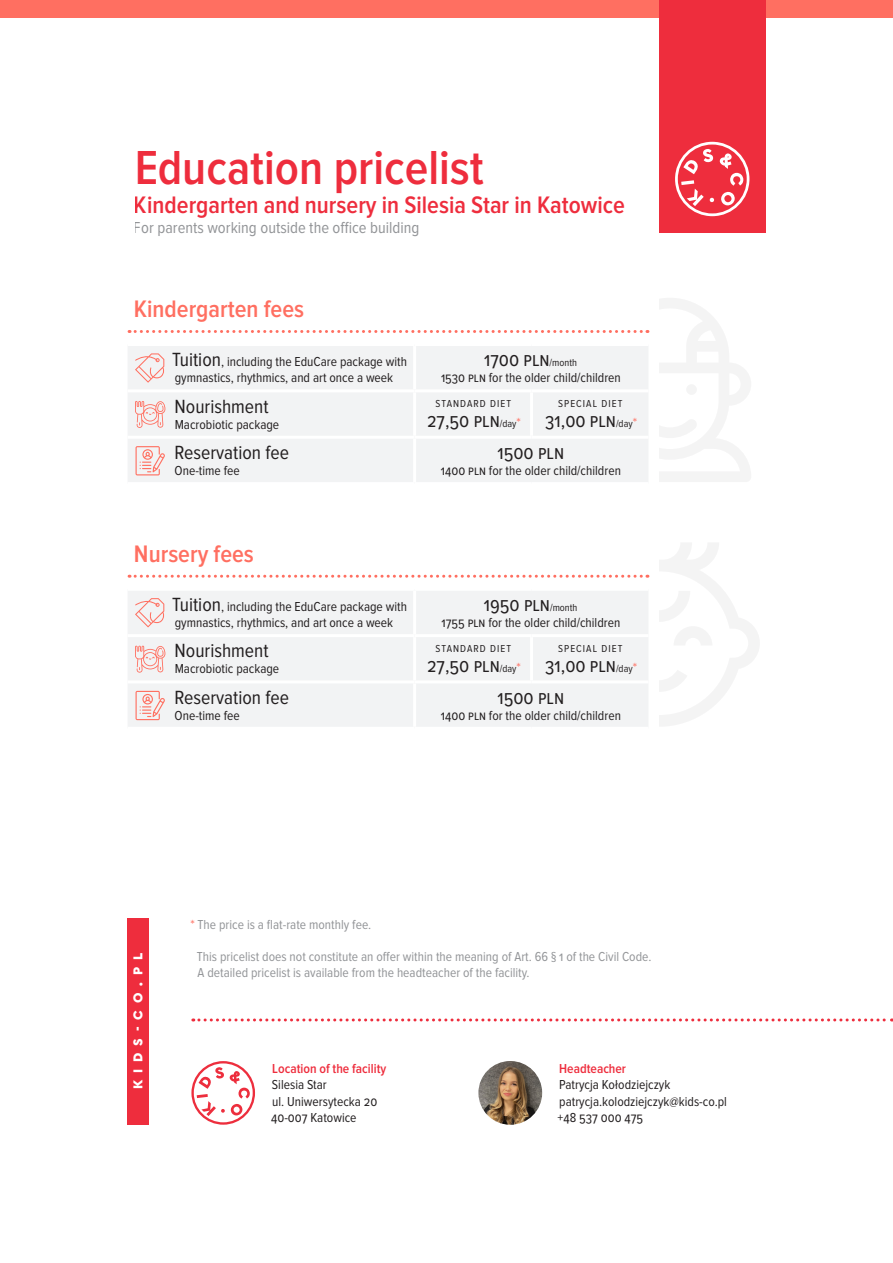
<style>
.page{position:relative;width:893px;height:1263px;background:#fff}
.page>*{position:absolute;margin:0;border:0;box-sizing:border-box;transform-origin:0 0}
.t1{font:600 49.5px "Proxima Nova Cond";color:#ee2d3d}
.t2{font:600 24.75px "Proxima Nova Cond";color:#ee2d3d}
.t3{font:600 24.75px "Proxima Nova Cond";color:#ff6f61}
.t4{font:19.8px "Proxima Nova Cond";color:#231f20}
.t5{font:16.5px "Proxima Nova Cond";color:#939598}
.t6{font:13.5px/16.2px "Proxima Nova Cond";color:#231f20}
.t7{font:13.5px/16.2px "Proxima Nova Cond";color:#939598}
.t8{font:600 13.5px "Proxima Nova Cond";color:#ee2d3d}
.t9{font:900 13.5px "Cera GR";letter-spacing:.52em;color:#fff}
.t10{font:10.5px "Proxima Nova Cond";letter-spacing:.1em;color:#231f20}
.s1{font-size:19.8px}
.s2{font-size:10.5px}
.s3{font-size:13.5px;color:#ff6f61}
.s4{color:#ff6f61}
</style>
<div class="page">
<svg style="left:129px;top:330px;width:519px;height:3px"></svg>
<svg style="left:129px;top:575px;width:519px;height:3px"></svg>
<div style="left:128px;top:346px;width:520px;height:136px;background:#f2f3f4"></div>
<hr style="left:413px;top:346px;width:3px;height:43px;background:#fff">
<hr style="left:128px;top:389px;width:287px;height:3px;background:#fff">
<hr style="left:413px;top:439px;width:3px;height:43px;background:#fff">
<hr style="left:530px;top:392px;width:3px;height:44px;background:#fff">
<hr style="left:128px;top:436px;width:287px;height:3px;background:#fff">
<hr style="left:415px;top:389px;width:116px;height:3px;background:#fff">
<hr style="left:413px;top:392px;width:3px;height:44px;background:#fff">
<hr style="left:531px;top:389px;width:117px;height:3px;background:#fff">
<hr style="left:415px;top:436px;width:116px;height:3px;background:#fff">
<hr style="left:531px;top:436px;width:117px;height:3px;background:#fff">
<div style="left:128px;top:591px;width:520px;height:136px;background:#f2f3f4"></div>
<hr style="left:413px;top:591px;width:3px;height:43px;background:#fff">
<hr style="left:128px;top:634px;width:287px;height:3px;background:#fff">
<hr style="left:413px;top:683px;width:3px;height:44px;background:#fff">
<hr style="left:530px;top:637px;width:3px;height:43px;background:#fff">
<hr style="left:128px;top:680px;width:287px;height:3px;background:#fff">
<hr style="left:415px;top:634px;width:116px;height:3px;background:#fff">
<hr style="left:413px;top:637px;width:3px;height:43px;background:#fff">
<hr style="left:531px;top:634px;width:117px;height:3px;background:#fff">
<hr style="left:415px;top:680px;width:116px;height:3px;background:#fff">
<hr style="left:531px;top:680px;width:117px;height:3px;background:#fff">
<svg style="left:135px;top:353px;width:30px;height:30px"></svg>
<svg style="left:135px;top:401px;width:30px;height:27px"></svg>
<svg style="left:136px;top:446px;width:29px;height:29px"></svg>
<svg style="left:135px;top:598px;width:30px;height:29px"></svg>
<svg style="left:135px;top:646px;width:30px;height:27px"></svg>
<svg style="left:136px;top:691px;width:29px;height:29px"></svg>
<div style="left:0;top:0;width:893px;height:17px;background:#ff6f61"></div>
<svg style="left:659px;top:298px;width:92px;height:184px"></svg>
<div style="left:686px;top:384px;width:11px;height:11px;background:#f4f4f4;border-radius:50%"></div>
<svg style="left:659px;top:543px;width:100px;height:183px"></svg>
<svg style="left:193px;top:1018px;width:699px;height:3px"></svg>
<svg style="left:191px;top:1061px;width:64px;height:64px"></svg>
<div style="left:659px;top:0;width:106px;height:232px;background:#ee2d3d"></div>
<svg style="left:675px;top:142px;width:74px;height:74px"></svg>
<img style="left:478px;top:1061px;width:64px;height:64px;border-radius:32px">
<div style="left:128px;top:918px;width:21px;height:207px;background:#ee2d3d"></div>
<h1 class="t1" style="left:134px;top:145px;width:351px">Education pricelist</h1>
<h2 class="t2" style="left:134px;top:194px;width:492px">Kindergarten and nursery in Silesia Star in Katowice</h2>
<p class="t5" style="left:134px;top:220px;width:287px">For parents working outside the office building</p>
<h2 class="t3" style="left:134px;top:298px;width:172px">Kindergarten fees</h2>
<p class="t6" style="left:172px;top:354px;width:236px"><span class="s1">Tuition</span>, including the EduCare package with gymnastics, rhythmics, and art once a week</p>
<h3 class="t4" style="left:484px;top:350px;width:94px">1700 pln<span class="s2">/month</span></h3>
<p class="t6" style="left:441px;top:370px;width:181px">1530 pln for the older child/children</p>
<h3 class="t4" style="left:175px;top:397px;width:96px">Nourishment</h3>
<p class="t6" style="left:175px;top:417px;width:106px">Macrobiotic package</p>
<h3 class="t4" style="left:175px;top:443px;width:116px">Reservation fee</h3>
<p class="t6" style="left:175px;top:463px;width:67px">One-time fee</p>
<p class="t10" style="left:436px;top:399px;width:77px">STANDARD DIET</p>
<h3 class="t4" style="left:427px;top:411px;width:95px">27,50 pln<span class="s2">/day</span><span class="s3">*</span></h3>
<p class="t10" style="left:558px;top:399px;width:66px">SPECIAL DIET</p>
<h3 class="t4" style="left:545px;top:411px;width:93px">31,00 pln<span class="s2">/day</span><span class="s3">*</span></h3>
<h3 class="t4" style="left:497px;top:443px;width:68px">1500 pln</h3>
<p class="t6" style="left:441px;top:463px;width:182px">1400 pln for the older child/children</p>
<h2 class="t3" style="left:134px;top:542px;width:121px">Nursery fees</h2>
<p class="t6" style="left:172px;top:599px;width:236px"><span class="s1">Tuition</span>, including the EduCare package with gymnastics, rhythmics, and art once a week</p>
<h3 class="t4" style="left:484px;top:595px;width:95px">1950 pln<span class="s2">/month</span></h3>
<p class="t6" style="left:441px;top:615px;width:180px">1755 pln for the older child/children</p>
<h3 class="t4" style="left:175px;top:642px;width:96px">Nourishment</h3>
<p class="t6" style="left:175px;top:661px;width:106px">Macrobiotic package</p>
<h3 class="t4" style="left:175px;top:688px;width:116px">Reservation fee</h3>
<p class="t6" style="left:175px;top:708px;width:67px">One-time fee</p>
<p class="t10" style="left:436px;top:643px;width:77px">STANDARD DIET</p>
<h3 class="t4" style="left:427px;top:656px;width:95px">27,50 pln<span class="s2">/day</span><span class="s3">*</span></h3>
<p class="t10" style="left:558px;top:643px;width:66px">SPECIAL DIET</p>
<h3 class="t4" style="left:545px;top:656px;width:93px">31,00 pln<span class="s2">/day</span><span class="s3">*</span></h3>
<h3 class="t4" style="left:497px;top:688px;width:68px">1500 pln</h3>
<p class="t6" style="left:441px;top:708px;width:182px">1400 pln for the older child/children</p>
<p class="t9" style="left:130px;top:1089px;width:138px;rotate:-90deg">KIDS-CO.PL</p>
<p class="t7" style="left:190px;top:917px;width:183px"><span class="s4">*</span> The price is a flat-rate monthly fee.</p>
<p class="t7" style="left:197px;top:949px;width:456px">This pricelist does not constitute an offer within the meaning of Art. 66 § 1 of the Civil Code.<br>A detailed pricelist is available from the headteacher of the facility.</p>
<p class="t8" style="left:272px;top:1062px;width:115px">Location of the facility</p>
<p class="t6" style="left:271px;top:1077px;width:108px">Silesia Star<br>ul. Uniwersytecka 20<br>40-007 Katowice</p>
<p class="t8" style="left:559px;top:1062px;width:68px">Headteacher</p>
<p class="t6" style="left:558px;top:1077px;width:171px">Patrycja Kołodziejczyk patrycja.kolodziejczyk@kids-co.pl +48 537 000 475</p>
</div>
